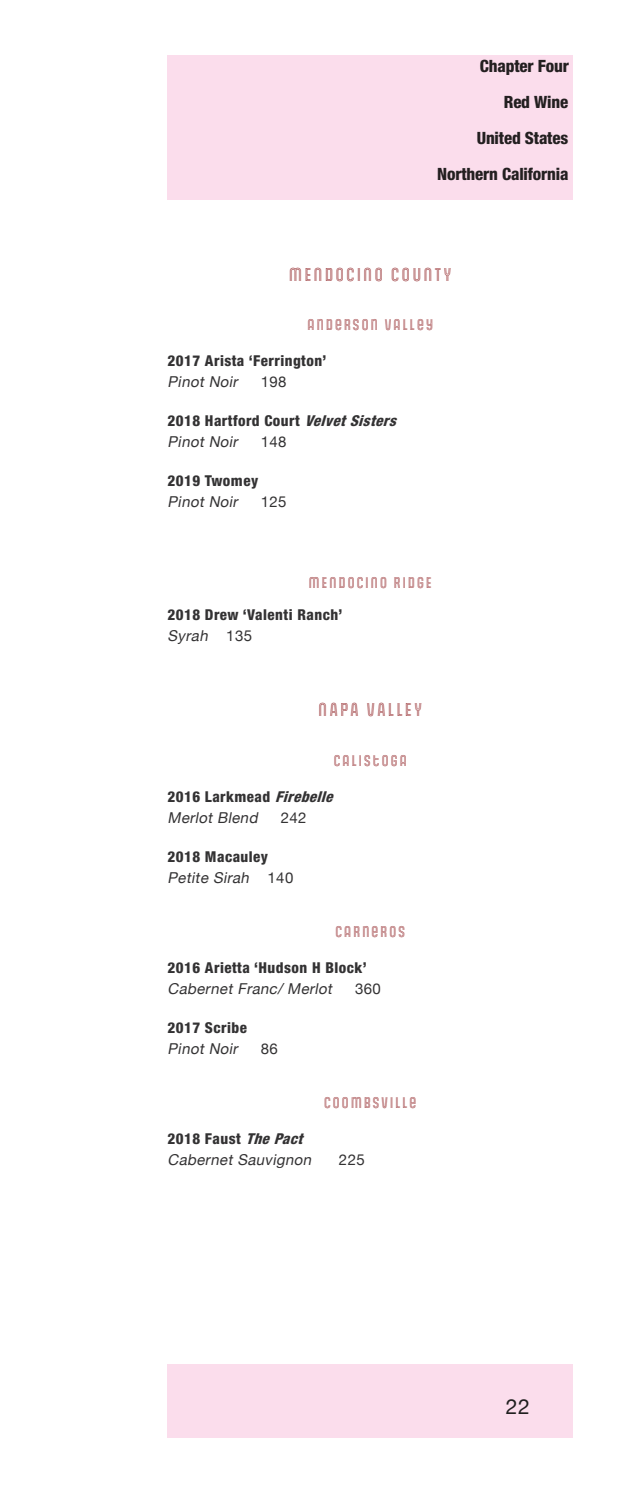
<style>
.page{position:relative;width:627px;height:1491px;background:#fff}
.page>*{position:absolute;margin:0;border:0;box-sizing:border-box;transform-origin:0 0}
.t1{font:21px "Helvetica Neue";color:#201f1f}
.Heading_2{font:18px "Gala Biline";letter-spacing:.15em;color:#912427}
.Titel___gegen_Uhrzei{font:800 condensed 16.95px "Helvetica Neue LT Std";letter-spacing:-.01em;color:#231f20}
.Stacked_Plate_Listin{font:800 condensed 15px "Helvetica Neue LT Std";letter-spacing:.03em;color:#333233}
.Stacked_Plate_Listin-2{font:italic 15px "Helvetica Neue";color:#333233}
.Heading_2-2{font:15px "Gala Biline";letter-spacing:.15em;color:#912427}
.Stacked_Plate_Listin-3{font:15px "Helvetica Neue";letter-spacing:.025em;color:#333233}
.s1{font-style:italic}
.s2{font-style:normal}
</style>
<div class="page">
<div style="left:167px;top:1364px;width:405px;height:73px;background:#fbddec"></div>
<div style="left:167px;top:55px;width:405px;height:144px;background:#fbddec"></div>
<p class="Titel___gegen_Uhrzei" style="left:479px;top:55px;width:91px">Chapter Four</p>
<p class="Titel___gegen_Uhrzei" style="left:503px;top:91px;width:66px">Red Wine</p>
<p class="Titel___gegen_Uhrzei" style="left:476px;top:127px;width:93px">United States</p>
<p class="Titel___gegen_Uhrzei" style="left:437px;top:163px;width:133px">Northern California</p>
<p class="Heading_2" style="left:289px;top:263px;width:163px">MENDOCINO COUNTY</p>
<p class="Heading_2-2" style="left:307px;top:315px;width:127px">ANDERSON VALLEY</p>
<p class="Stacked_Plate_Listin" style="left:167px;top:352px;width:160px">2017 Arista ‘Ferrington’</p>
<p class="Stacked_Plate_Listin-2" style="left:167px;top:373px;width:75px">Pinot Noir</p>
<p class="Stacked_Plate_Listin-3" style="left:261px;top:373px;width:27px">198</p>
<p class="Stacked_Plate_Listin" style="left:167px;top:412px;width:235px">2018 Hartford Court <span class="s1">VelvetSisters</span></p>
<p class="Stacked_Plate_Listin-2" style="left:167px;top:433px;width:75px">Pinot Noir</p>
<p class="Stacked_Plate_Listin-3" style="left:261px;top:433px;width:27px">148</p>
<p class="Stacked_Plate_Listin" style="left:167px;top:472px;width:92px">2019 Twomey</p>
<p class="Stacked_Plate_Listin-2" style="left:167px;top:493px;width:75px">Pinot Noir</p>
<p class="Stacked_Plate_Listin-3" style="left:261px;top:493px;width:27px">125</p>
<p class="Heading_2-2" style="left:309px;top:573px;width:124px">MENDOCINO RIDGE</p>
<p class="Stacked_Plate_Listin" style="left:167px;top:605px;width:176px">2018 Drew ‘Valenti Ranch’</p>
<p class="Stacked_Plate_Listin-2" style="left:167px;top:626px;width:86px">Syrah <span class="s2">135</span></p>
<p class="Heading_2" style="left:318px;top:698px;width:105px">NAPA VALLEY</p>
<p class="Heading_2-2" style="left:333px;top:750px;width:74px">CALISTOGA</p>
<p class="Stacked_Plate_Listin" style="left:167px;top:787px;width:172px">2016 Larkmead <span class="s1">Firebelle</span></p>
<p class="Stacked_Plate_Listin-2" style="left:167px;top:808px;width:95px">Merlot Blend</p>
<p class="Stacked_Plate_Listin-3" style="left:280px;top:808px;width:27px">242</p>
<p class="Stacked_Plate_Listin" style="left:167px;top:847px;width:102px">2018 Macauley</p>
<p class="Stacked_Plate_Listin-2" style="left:167px;top:868px;width:127px">Petite Sirah <span class="s2">1 4 0</span></p>
<p class="Heading_2-2" style="left:335px;top:921px;width:71px">CARNEROS</p>
<p class="Stacked_Plate_Listin" style="left:167px;top:958px;width:200px">2016 Arietta ‘Hudson H Block’</p>
<p class="Stacked_Plate_Listin-2" style="left:167px;top:979px;width:169px">Cabernet Franc/ Merlot</p>
<p class="Stacked_Plate_Listin-3" style="left:355px;top:979px;width:27px">360</p>
<p class="Stacked_Plate_Listin" style="left:167px;top:1018px;width:81px">2017 Scribe</p>
<p class="Stacked_Plate_Listin-2" style="left:167px;top:1039px;width:75px">Pinot Noir</p>
<p class="Stacked_Plate_Listin-3" style="left:261px;top:1039px;width:19px">86</p>
<p class="Heading_2-2" style="left:324px;top:1092px;width:94px">COOMBSVILLE</p>
<p class="Stacked_Plate_Listin" style="left:167px;top:1129px;width:141px">2018 Faust <span class="s1">ThePact</span></p>
<p class="Stacked_Plate_Listin-2" style="left:167px;top:1150px;width:148px">Cabernet Sauvignon</p>
<p class="Stacked_Plate_Listin-3" style="left:339px;top:1150px;width:27px">225</p>
<p class="t1" style="left:505px;top:1393px;width:25px">22</p>
</div>
